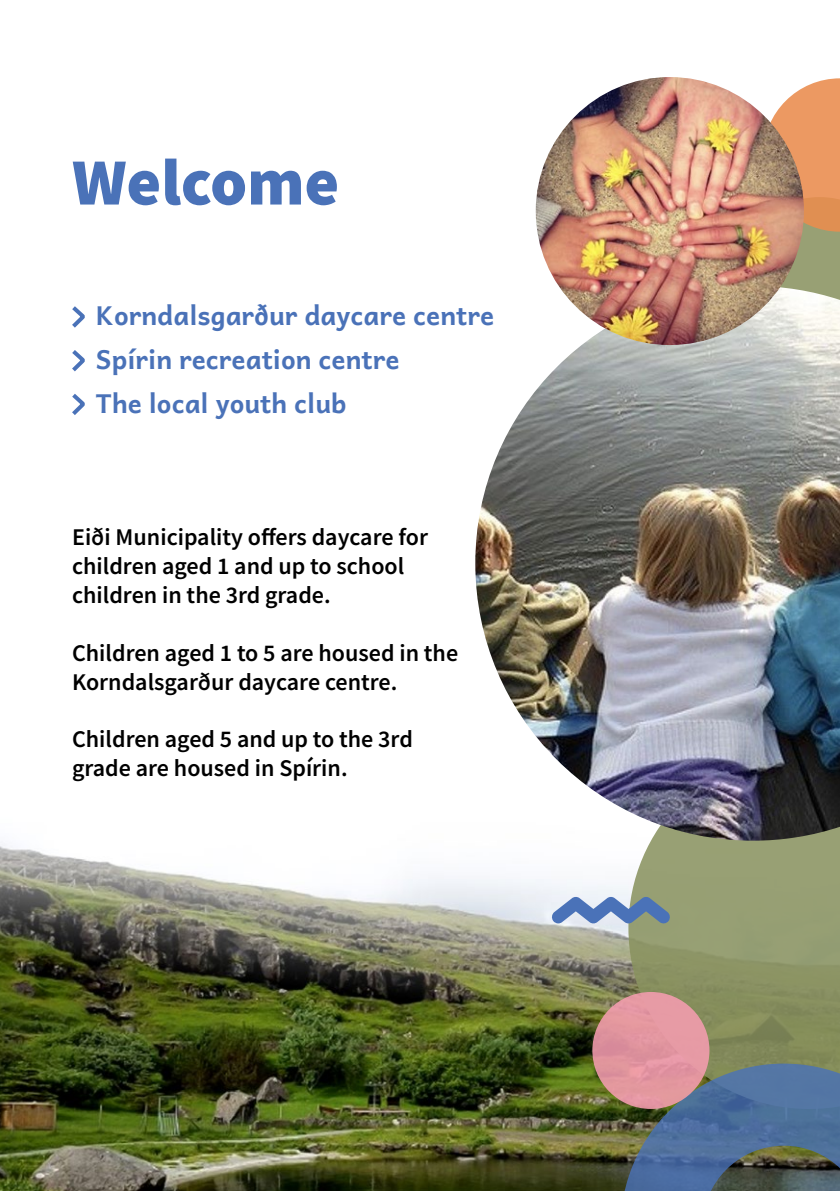
<style>
.page{position:relative;width:840px;height:1191px;background:#fff}
.page>*{position:absolute;margin:0;border:0;box-sizing:border-box;transform-origin:0 0}
.t1{font:900 66px "Source Sans Pro";color:#4a72b8}
.t2{font:700 26px/44px "Andika";color:#4a72b8}
.t3{font:600 24px/28.8px "Source Sans Pro";color:#000}
</style>
<div class="page">
<img style="left:0;top:842px;width:628px;height:349px">
<svg style="left:72px;top:306px;width:13px;height:22px"></svg>
<svg style="left:72px;top:350px;width:13px;height:22px"></svg>
<svg style="left:72px;top:393px;width:13px;height:22px"></svg>
<svg style="left:628px;top:840px;width:211px;height:223px;fill:#959e73"></svg>
<svg style="left:551px;top:896px;width:119px;height:28px"></svg>
<img style="left:475px;top:328px;width:364px;height:512px">
<svg style="left:733px;top:78px;width:106px;height:290px"></svg>
<img style="left:535px;top:77px;width:268px;height:268px;border-radius:134px">
<svg style="left:620px;top:1063px;width:219px;height:128px"></svg>
<div style="left:592px;top:992px;width:117px;height:117px;background:#e498a0;border-radius:50%"></div>
<h1 class="t1" style="left:72px;top:137px;width:268px">Welcome</h1>
<p class="t2" style="left:96px;top:294px;width:399px">Korndalsgarður daycare centre<br>Spírin recreation centre<br>The local youth club</p>
<p class="t3" style="left:72px;top:523px;width:357px">Eiði Municipality offers daycare for children aged 1 and up to school children in the 3rd grade.</p>
<p class="t3" style="left:72px;top:638px;width:387px">Children aged 1 to 5 are housed in the<br>Korndalsgarður daycare centre.</p>
<p class="t3" style="left:72px;top:724px;width:342px">Children aged 5 and up to the 3rd grade are housed in Spírin.</p>
</div>
